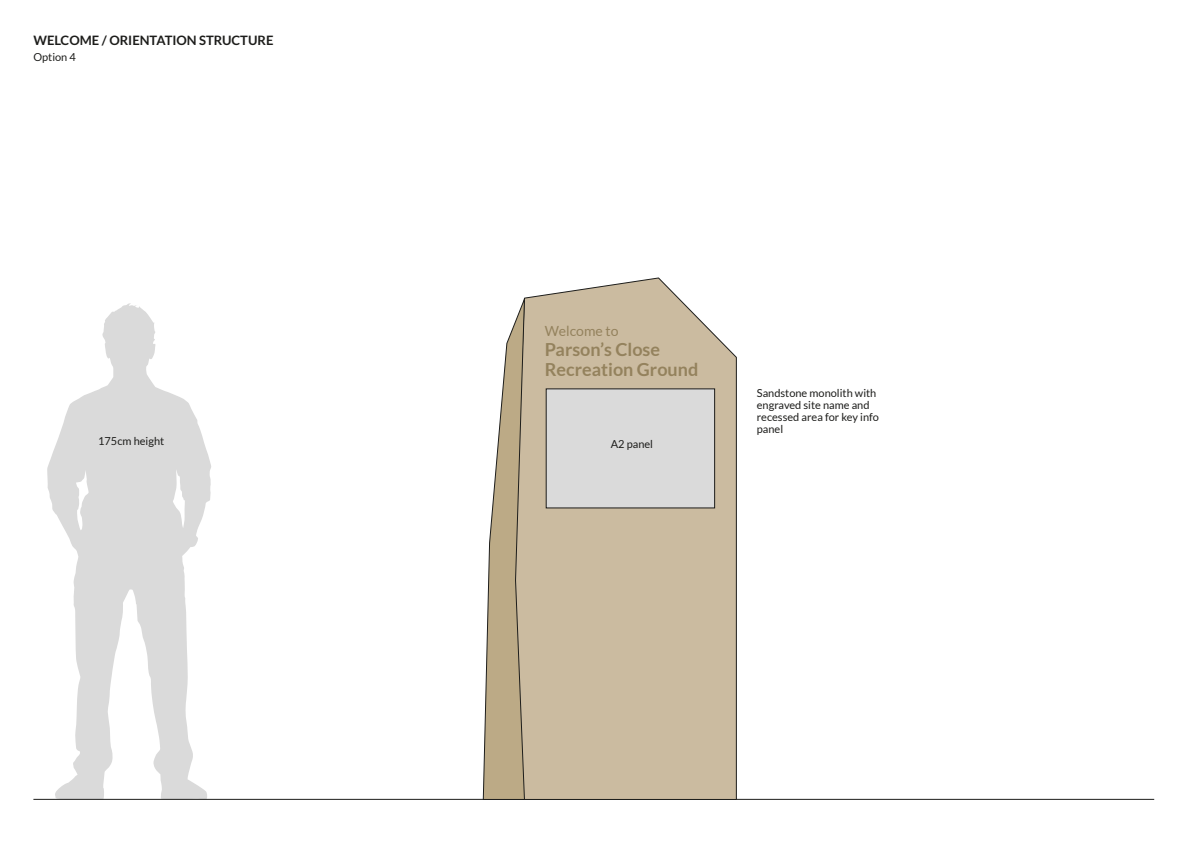
<style>
.page{position:relative;width:1191px;height:842px;background:#fff}
.page>*{position:absolute;margin:0;border:0;box-sizing:border-box;transform-origin:0 0}
.t1{font:700 18px/20px "Lato";color:#94825d}
.t2{font:14px "Lato";color:#94825d}
.t3{font:700 13px "Lato";color:#1d1d1b}
.t4{font:11px/12px "Lato";color:#1d1d1b}
</style>
<div class="page">
<svg style="left:47px;top:303px;width:164px;height:496px;fill:#dadada"></svg>
<hr style="left:33px;top:799px;width:1121px;height:1px;background:#1d1d1b">
<svg style="left:525px;top:277px;width:212px;height:523px;background:#ccbda3"></svg>
<svg style="left:482px;top:297px;width:43px;height:503px"></svg>
<div style="left:545px;top:388px;width:170px;height:120px;background:#dadada;border:1px solid #1d1d1b"></div>
<p class="t3" style="left:33px;top:33px;width:241px">WELCOME / ORIENTATION STRUCTURE</p>
<p class="t4" style="left:33px;top:51px;width:44px">Option 4</p>
<p class="t4" style="left:98px;top:435px;width:67px">175cm height</p>
<p class="t2" style="left:545px;top:323px;width:75px">Welcome to</p>
<h1 class="t1" style="left:545px;top:339px;width:155px">Parson’s Close<br>Recreation Ground</h1>
<p class="t4" style="left:611px;top:438px;width:44px">A2 panel</p>
<p class="t4" style="left:757px;top:387px;width:124px">Sandstone monolith with engraved site name and recessed area for key info panel</p>
</div>
